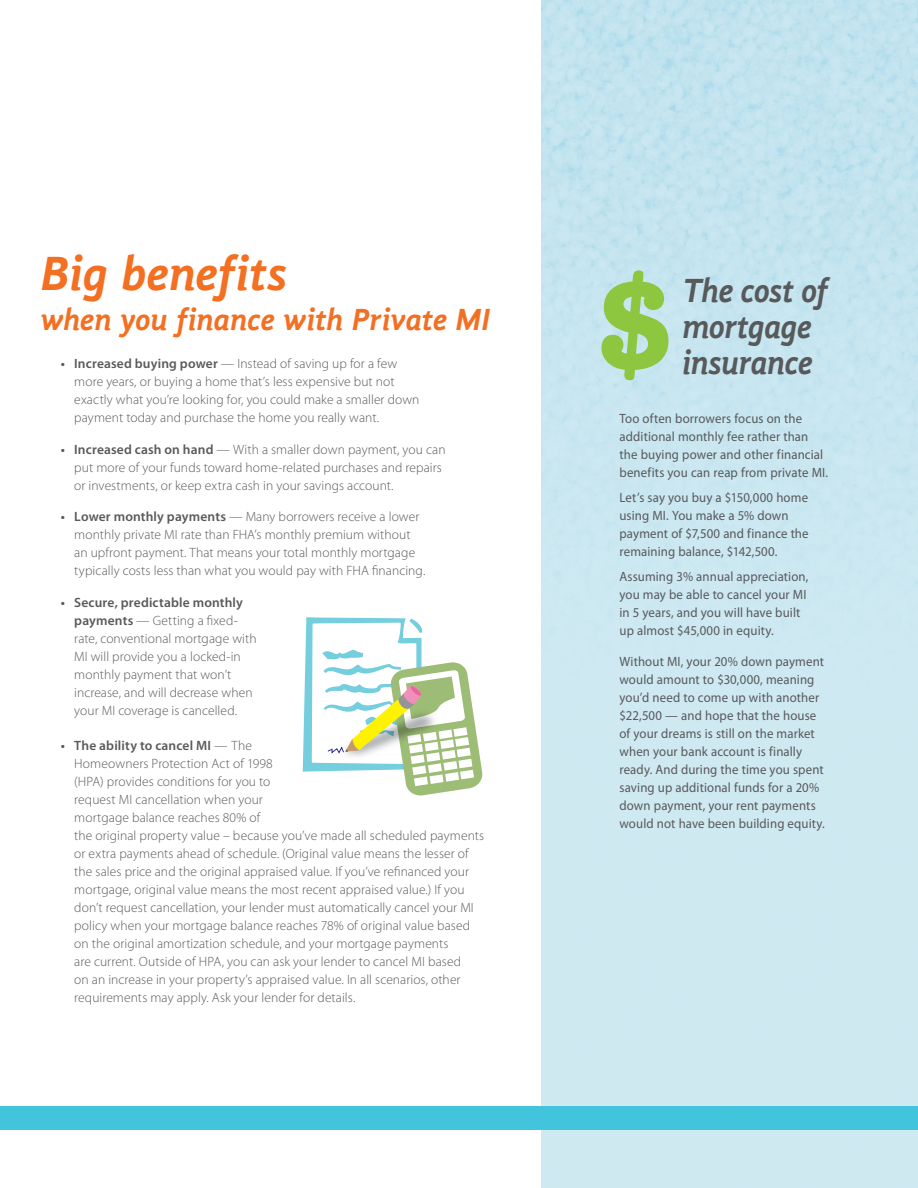
<style>
.page{position:relative;width:918px;height:1188px;background:#fff}
.page>*{position:absolute;margin:0;border:0;box-sizing:border-box;transform-origin:0 0}
.t1{font:italic 700 49.5px "Gandhi Sans";letter-spacing:-.01em;color:#f36f21}
.t2{font:italic 700 34.5px/36px "Gandhi Sans";letter-spacing:-.025em;color:#58595b;scale:.95 1}
.t3{font:italic 700 31.5px "Gandhi Sans";letter-spacing:-.01em;color:#f36f21}
.t4{font:300 13.5px/18px "Myriad Pro";letter-spacing:.005em;color:#58595b}
.t5{font:13.5px/18px "Myriad Pro";letter-spacing:.01em;color:#58595b;scale:.95 1}
.s1{font-weight:600}
</style>
<div class="page">
<img style="left:541px;top:0;width:377px;height:1188px">
<svg style="left:303px;top:617px;width:180px;height:179px"></svg>
<div style="left:0;top:1107px;width:918px;height:23px;background:#42c4dd"></div>
<svg style="left:602px;top:270px;width:67px;height:110px;background:#a4d288"></svg>
<h1 class="t1" style="left:40px;top:245px;width:248px">Big benefits</h1>
<h3 class="t3" style="left:40px;top:301px;width:451px">when you finance with Private MI</h3>
<p class="t4" style="left:74px;top:355px;width:347px;text-indent:-14px"><span class="s1">• Increased buying power</span> — Instead of saving up for a few more years, or buying a home that’s less expensive but not exactly what you’re looking for, you could make a smaller down payment today and purchase the home you really want.</p>
<p class="t4" style="left:74px;top:440px;width:373px;text-indent:-14px"><span class="s1">• Increased cash on hand</span> — With a smaller down payment, you can put more of your funds toward home-related purchases and repairs or investments, or keep extra cash in your savings account.</p>
<p class="t4" style="left:74px;top:508px;width:353px;text-indent:-14px"><span class="s1">• Lower monthly payments</span> — Many borrowers receive a lower monthly private MI rate than FHA’s monthly premium without an upfront payment. That means your total monthly mortgage typically costs less than what you would pay with FHA financing.</p>
<p class="t4" style="left:74px;top:593px;width:184px;text-indent:-14px"><span class="s1">• Secure, predictable monthly payments</span> — Getting a fixed&shy;rate, conventional mortgage with<br>MI will provide you a locked-in monthly payment that won’t increase, and will decrease when your MI coverage is cancelled.</p>
<p class="t4" style="left:74px;top:736px;width:412px;text-indent:-13px"><span class="s1">• The ability to cancel MI</span> — The<br>Homeowners Protection Act of 1998<br>(HPA) provides conditions for you to<br>request MI cancellation when your<br>mortgage balance reaches 80% of<br>the original property value – because you’ve made all scheduled payments or extra payments ahead of schedule. (Original value means the lesser of the sales price and the original appraised value. If you’ve refinanced your mortgage, original value means the most recent appraised value.) If you don’t request cancellation, your lender must automatically cancel your MI policy when your mortgage balance reaches 78% of original value based on the original amortization schedule, and your mortgage payments<br>are current. Outside of HPA, you can ask your lender to cancel MI based<br>on an increase in your property’s appraised value. In all scenarios, other requirements may apply. Ask your lender for details.</p>
<h2 class="t2" style="left:682px;top:272px;width:155px">The cost of mortgage insurance</h2>
<p class="t5" style="left:620px;top:410px;width:221px">Too often borrowers focus on the additional monthly fee rather than the buying power and other financial benefits you can reap from private MI.</p>
<p class="t5" style="left:620px;top:488px;width:201px">Let’s say you buy a $150,000 home using MI. You make a 5% down payment of $7,500 and finance the remaining balance, $142,500.</p>
<p class="t5" style="left:620px;top:567px;width:200px">Assuming 3% annual appreciation, you may be able to cancel your MI in 5 years, and you will have built up almost $45,000 in equity.</p>
<p class="t5" style="left:620px;top:653px;width:218px">Without MI, your 20% down payment would amount to $30,000, meaning you’d need to come up with another $22,500 — and hope that the house of your dreams is still on the market when your bank account is finally ready. And during the time you spent saving up additional funds for a 20% down payment, your rent payments would not have been building equity.</p>
</div>
